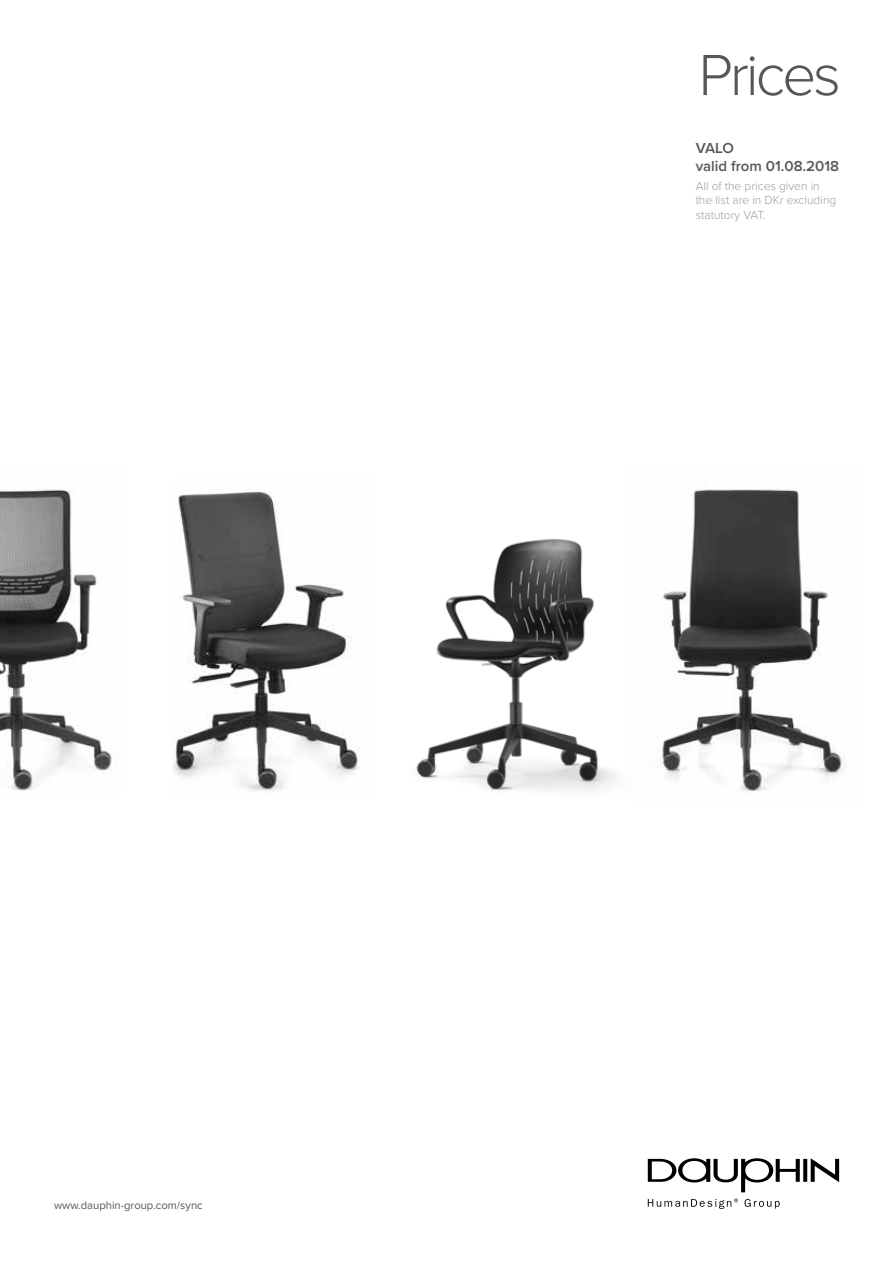
<style>
.page{position:relative;width:893px;height:1263px;background:#fff}
.page>*{position:absolute;margin:0;border:0;box-sizing:border-box;transform-origin:0 0}
.t1{font:300 60px "Proxima Nova";letter-spacing:-.05em;color:#575756}
.t2{font:600 15px/18px "Proxima Nova";color:#575756}
.t3{font:300 12px/14.4px "Proxima Nova";color:#9d9d9c}
.t4{font:11.25px "Proxima Nova";color:#575756}
</style>
<div class="page">
<img style="left:0;top:489px;width:112px;height:302px">
<img style="left:173px;top:491px;width:187px;height:300px">
<img style="left:656px;top:489px;width:189px;height:304px">
<img style="left:416px;top:538px;width:200px;height:253px">
<svg style="left:648px;top:1158px;width:191px;height:34px"></svg>
<svg style="left:648px;top:1198px;width:90px;height:11px"></svg>
<svg style="left:744px;top:1199px;width:36px;height:9px"></svg>
<p class="t4" style="left:54px;top:1197px;width:150px">www.dauphin-group.com/sync</p>
<h1 class="t1" style="left:698px;top:30px;width:144px">Prices</h1>
<p class="t2" style="left:696px;top:139px;width:145px">VALO<br>valid from 01.08.2018</p>
<p class="t3" style="left:696px;top:178px;width:142px">All of the prices given in the list are in DKr excluding statutory VAT.</p>
</div>
